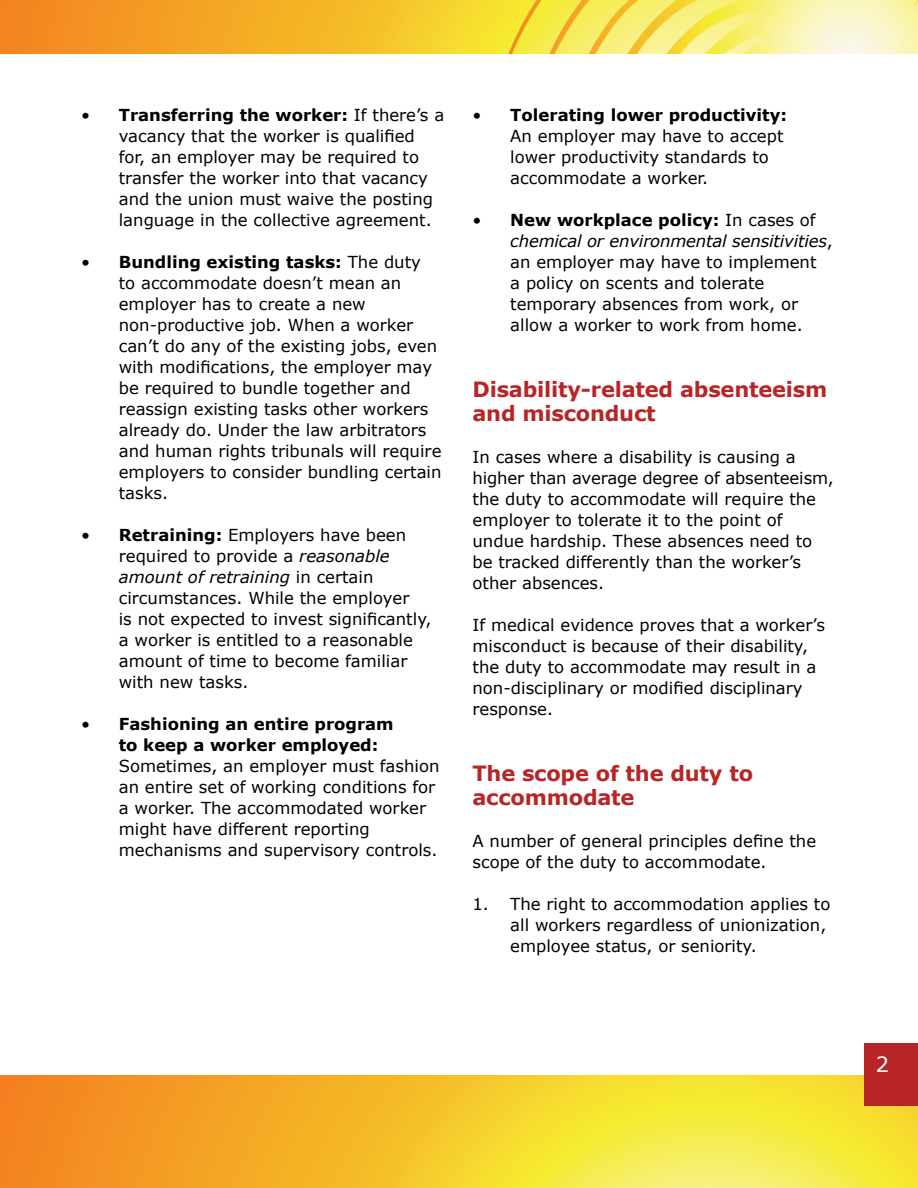
<style>
.page{position:relative;width:918px;height:1188px;background:#fff}
.page>*{position:absolute;margin:0;border:0;box-sizing:border-box;transform-origin:0 0}
.t1{font:700 21px/24px "Verdana";letter-spacing:-.01em;color:#b92526}
.t2{font:21px "Verdana";color:#fff}
.t3{font:16.5px/21px "Verdana";color:#000}
.t4{font:700 16.5px/21px "Verdana";color:#000}
.s1{font-weight:700}
.s2{font-style:italic}
.s3{font-weight:400}
</style>
<div class="page">
<svg style="left:0;top:1076px;width:918px;height:112px;background:#f5c430"></svg>
<div style="left:864px;top:1043px;width:54px;height:63px;background:#b92526"></div>
<svg style="left:0;top:0;width:624px;height:54px;background:#f4b129"></svg>
<svg style="left:624px;top:0;width:294px;height:54px;background:#f8ef96"></svg>
<svg style="left:503px;top:0;width:91px;height:54px;background:#f5e141"></svg>
<p class="t3" style="left:119px;top:104px;width:327px;text-indent:-38px">• <span class="s1">Transferring the worker:</span> If there’s a vacancy that the worker is qualified for, an employer may be required to transfer the worker into that vacancy and the union must waive the posting language in the collective agreement.</p>
<p class="t3" style="left:119px;top:251px;width:324px;text-indent:-38px">• <span class="s1">Bundling existing tasks:</span> The duty<br>to accommodate doesn’t mean an employer has to create a new non-productive job. When a worker can’t do any of the existing jobs, even with modifications, the employer may be required to bundle together and reassign existing tasks other workers already do. Under the law arbitrators and human rights tribunals will require employers to consider bundling certain tasks.</p>
<p class="t3" style="left:119px;top:524px;width:314px;text-indent:-38px">• <span class="s1">Retraining:</span> Employers have been required to provide a <span class="s2">reasonable amount of retraining</span> in certain circumstances. While the employer<br>is not expected to invest significantly, a worker is entitled to a reasonable amount of time to become familiar with new tasks.</p>
<p class="t4" style="left:119px;top:713px;width:276px;text-indent:-38px"><span class="s3">•</span> Fashioning an entire program to keep a worker employed:</p>
<p class="t3" style="left:119px;top:755px;width:322px">Sometimes, an employer must fashion an entire set of working conditions for a worker. The accommodated worker might have different reporting mechanisms and supervisory controls.</p>
<p class="t3" style="left:510px;top:104px;width:278px;text-indent:-38px">• <span class="s1">Tolerating lower productivity:<br></span>An employer may have to accept lower productivity standards to accommodate a worker.</p>
<p class="t3" style="left:510px;top:209px;width:324px;text-indent:-38px">• <span class="s1">New workplace policy:</span> In cases of <span class="s2">chemical or environmental sensitivities</span>, an employer may have to implement<br>a policy on scents and tolerate temporary absences from work, or allow a worker to work from home.</p>
<p class="t1" style="left:472px;top:376px;width:356px">Disability-related absenteeism and misconduct</p>
<p class="t3" style="left:472px;top:446px;width:363px">In cases where a disability is causing a higher than average degree of absenteeism, the duty to accommodate will require the employer to tolerate it to the point of undue hardship. These absences need to be tracked differently than the worker’s other absences.</p>
<p class="t3" style="left:472px;top:614px;width:354px">If medical evidence proves that a worker’s misconduct is because of their disability, the duty to accommodate may result in a non-disciplinary or modified disciplinary response.</p>
<p class="t1" style="left:472px;top:760px;width:282px">The scope of the duty to accommodate</p>
<p class="t3" style="left:472px;top:830px;width:345px">A number of general principles define the scope of the duty to accommodate.</p>
<p class="t3" style="left:510px;top:893px;width:322px;text-indent:-38px">1. The right to accommodation applies to all workers regardless of unionization, employee status, or seniority.</p>
<p class="t2" style="left:876px;top:1051px;width:15px">2</p>
</div>
